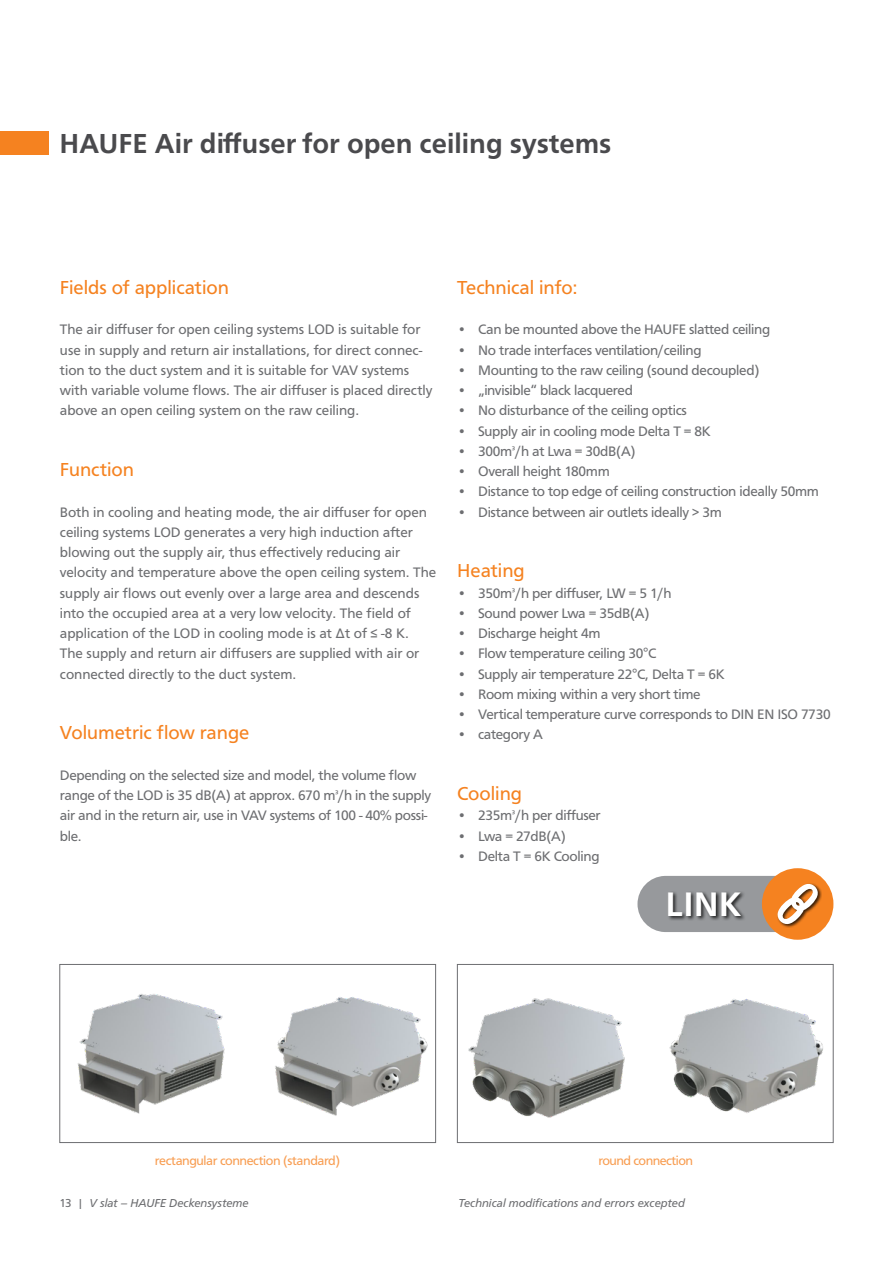
<style>
.page{position:relative;width:893px;height:1263px;background:#fff}
.page>*{position:absolute;margin:0;border:0;box-sizing:border-box;transform-origin:0 0}
.t1{font:700 35.25px "Carto Gothic Std";color:#fff}
.t2{font:700 28.5px "Carto Gothic Std";color:#4a4a4d}
.t3{font:19.5px "Carto Gothic Std";color:#f58220}
.t4{font:14.25px/20.2px "Carto Gothic Std";letter-spacing:-.02em;color:#6d6e71}
.t5{font:14.25px/20.2px "Carto Gothic Std";color:#6d6e71}
.t6{font:13.2px "Carto Gothic Std";letter-spacing:-.03em;color:#f89e53}
.t7{font:italic 12px "Carto Gothic Std";color:#6d6e71}
.s1{font-style:normal}
</style>
<div class="page">
<div style="left:0;top:131px;width:49px;height:24px;background:#f58220"></div>
<div style="left:762px;top:868px;width:71px;height:72px;background:#f58220;border-radius:50%"></div>
<div style="left:776px;top:882px;width:45px;height:46px;background:#000;opacity:.75"></div>
<svg style="left:637px;top:876px;width:181px;height:56px"></svg>
<img style="left:281px;top:997px;width:147px;height:119px">
<img style="left:77px;top:994px;width:204px;height:120px">
<div style="left:60px;top:964px;width:376px;height:179px;border:1px solid #6d6e71"></div>
<img style="left:674px;top:964px;width:160px;height:178px">
<img style="left:468px;top:998px;width:206px;height:120px">
<div style="left:457px;top:964px;width:376px;height:179px;border:1px solid #6d6e71"></div>
<h2 class="t2" style="left:60px;top:127px;width:553px">HAUFE Air diffuser for open ceiling systems</h2>
<h3 class="t3" style="left:60px;top:276px;width:170px">Fields of application</h3>
<p class="t5" style="left:60px;top:319px;width:374px">The air diffuser for open ceiling systems LOD is suitable for use in supply and return air installations, for direct connec&shy;tion to the duct system and it is suitable for VAV systems with variable volume flows. The air diffuser is placed directly above an open ceiling system on the raw ceiling.</p>
<h3 class="t3" style="left:60px;top:458px;width:76px">Function</h3>
<p class="t5" style="left:60px;top:502px;width:378px">Both in cooling and heating mode, the air diffuser for open ceiling systems LOD generates a very high induction after blowing out the supply air, thus effectively reducing air velocity and temperature above the open ceiling system. The supply air flows out evenly over a large area and descends into the occupied area at a very low velocity. The field of application of the LOD in cooling mode is at Δt of ≤ -8 K.<br>The supply and return air diffusers are supplied with air or connected directly to the duct system.</p>
<h3 class="t3" style="left:60px;top:722px;width:191px">Volumetric flow range</h3>
<p class="t4" style="left:60px;top:765px;width:373px">Depending on the selected size and model, the volume flow range of the LOD is 35 dB(A) at approx. 670 m³/h in the supply air and in the return air, use in VAV systems of 100 - 40% possi&shy;ble.</p>
<h3 class="t3" style="left:457px;top:276px;width:122px">Technical info:</h3>
<p class="t4" style="left:457px;top:319px;width:314px">• Can be mounted above the HAUFE slatted ceiling</p>
<p class="t4" style="left:457px;top:340px;width:246px">• No trade interfaces ventilation/ceiling</p>
<p class="t4" style="left:457px;top:360px;width:304px">• Mounting to the raw ceiling (sound decoupled)</p>
<p class="t4" style="left:457px;top:380px;width:177px">• „invisible“ black lacquered</p>
<p class="t4" style="left:457px;top:400px;width:231px">• No disturbance of the ceiling optics</p>
<p class="t4" style="left:457px;top:421px;width:255px">• Supply air in cooling mode Delta T = 8K</p>
<p class="t4" style="left:457px;top:441px;width:180px">• 300m³/h at Lwa = 30dB(A)</p>
<p class="t4" style="left:457px;top:461px;width:154px">• Overall height 180mm</p>
<p class="t4" style="left:457px;top:481px;width:363px">• Distance to top edge of ceiling construction ideally 50mm</p>
<p class="t4" style="left:457px;top:502px;width:266px">• Distance between air outlets ideally &gt; 3m</p>
<h3 class="t3" style="left:457px;top:560px;width:69px">Heating</h3>
<p class="t4" style="left:457px;top:583px;width:216px">• 350m³/h per diffuser, LW = 5 1/h</p>
<p class="t4" style="left:457px;top:603px;width:194px">• Sound power Lwa = 35dB(A)</p>
<p class="t4" style="left:457px;top:623px;width:145px">• Discharge height 4m</p>
<p class="t4" style="left:457px;top:643px;width:201px">• Flow temperature ceiling 30°C</p>
<p class="t4" style="left:457px;top:664px;width:269px">• Supply air temperature 22°C, Delta T = 6K</p>
<p class="t4" style="left:457px;top:684px;width:245px">• Room mixing within a very short time</p>
<p class="t4" style="left:457px;top:704px;width:375px">• Vertical temperature curve corresponds to DIN EN ISO 7730</p>
<p class="t4" style="left:457px;top:724px;width:87px">• category A</p>
<h3 class="t3" style="left:457px;top:782px;width:66px">Cooling</h3>
<p class="t4" style="left:457px;top:805px;width:145px">• 235m³/h per diffuser</p>
<p class="t4" style="left:457px;top:826px;width:110px">• Lwa = 27dB(A)</p>
<p class="t4" style="left:457px;top:846px;width:144px">• Delta T = 6K Cooling</p>
<h1 class="t1" style="left:666px;top:884px;width:77px">LINK</h1>
<p class="t6" style="left:155px;top:1153px;width:187px">rectangular connection (standard)</p>
<p class="t6" style="left:598px;top:1153px;width:96px">round connection</p>
<p class="t7" style="left:60px;top:1196px;width:191px"><span class="s1">13 |</span> V slat – HAUFE Deckensysteme</p>
<p class="t7" style="left:459px;top:1196px;width:228px">Technical modifications and errors excepted</p>
</div>
